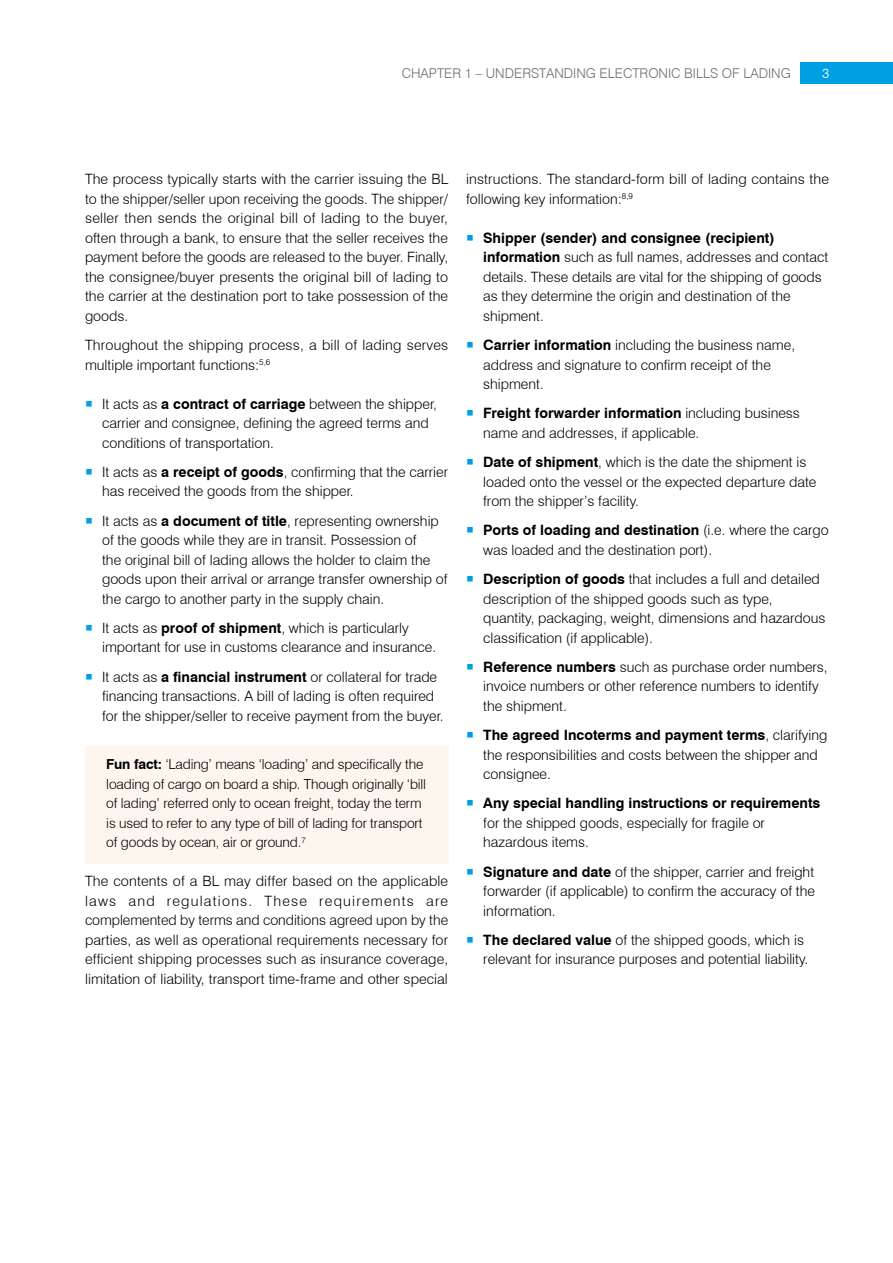
<style>
.page{position:relative;width:893px;height:1263px;background:#fff}
.page>*{position:absolute;margin:0;border:0;box-sizing:border-box;transform-origin:0 0}
.t1{font:300 14.25px/19.5px "Swiss 721 BT";color:#000}
.t2{font:700 14.25px "Swiss 721 BT";color:#000}
.t3{font:300 13.8px/19.5px "Swiss 721 BT";letter-spacing:-.01em;color:#000}
.t4{font:300 13.5px "Swiss 721 BT";color:#706f6f}
.t5{font:300 13.5px "Swiss 721 BT";color:#fff}
.s1{font-weight:700}
</style>
<div class="page">
<div style="left:800px;top:63px;width:93px;height:21px;background:#009fe3"></div>
<div style="left:85px;top:746px;width:363px;height:117px;background:#fcf6ef"></div>
<p class="t4" style="left:402px;top:65px;width:19px">Chapter</p>
<p class="t4" style="left:465px;top:65px;width:40px">1 – Understanding</p>
<p class="t4" style="left:600px;top:65px;width:9px">electronic</p>
<p class="t4" style="left:684px;top:65px;width:8px">bills</p>
<p class="t4" style="left:722px;top:65px;width:31px">of lading</p>
<p class="t5" style="left:822px;top:65px;width:9px">3</p>
<p class="t1" style="left:85px;top:169px;width:365px;text-align:justify">The process typically starts with the carrier issuing the BL to the shipper/seller upon receiving the goods. The shipper/ seller then sends the original bill of lading to the buyer, often through a bank, to ensure that the seller receives the payment before the goods are released to the buyer. Finally, the consignee/buyer presents the original bill of lading to the carrier at the destination port to take possession of the goods.</p>
<p class="t1" style="left:85px;top:335px;width:365px">Throughout the shipping process, a bill of lading serves multiple important functions:<sup>5,6</sup></p>
<p class="t1" style="left:102px;top:394px;width:336px">It acts as <span class="s1">a contract of carriage</span> between the shipper, carrier and consignee, defining the agreed terms and conditions of transportation.</p>
<p class="t1" style="left:102px;top:462px;width:348px">It acts as <span class="s1">a receipt of goods</span>, confirming that the carrier has received the goods from the shipper.</p>
<p class="t1" style="left:102px;top:511px;width:347px">It acts as <span class="s1">a document of title</span>, representing ownership of the goods while they are in transit. Possession of<br>the original bill of lading allows the holder to claim the goods upon their arrival or arrange transfer ownership of the cargo to another party in the supply chain.</p>
<p class="t1" style="left:102px;top:618px;width:336px">It acts as <span class="s1">proof of shipment</span>, which is particularly important for use in customs clearance and insurance.</p>
<p class="t1" style="left:102px;top:667px;width:343px">It acts as <span class="s1">a financial instrument</span> or collateral for trade financing transactions. A bill of lading is often required for the shipper/seller to receive payment from the buyer.</p>
<p class="t3" style="left:106px;top:755px;width:321px"><span class="s1">Fun fact:</span> ‘Lading’ means ‘loading’ and specifically the loading of cargo on board a ship. Though originally ‘bill of lading’ referred only to ocean freight, today the term is used to refer to any type of bill of lading for transport of goods by ocean, air or ground.<sup>7</sup></p>
<p class="t1" style="left:85px;top:871px;width:365px;text-align:justify">The contents of a BL may differ based on the applicable laws and regulations. These requirements are complemented by terms and conditions agreed upon by the parties, as well as operational requirements necessary for efficient shipping processes such as insurance coverage, limitation of liability, transport time-frame and other special</p>
<p class="t1" style="left:466px;top:169px;width:364px">instructions. The standard-form bill of lading contains the following key information:<sup>8,9</sup></p>
<p class="t1" style="left:483px;top:228px;width:347px"><span class="s1">Shipper (sender) and consignee (recipient) information</span> such as full names, addresses and contact details. These details are vital for the shipping of goods as they determine the origin and destination of the shipment.</p>
<p class="t1" style="left:483px;top:335px;width:313px"><span class="s1">Carrier information</span> including the business name, address and signature to confirm receipt of the shipment.</p>
<p class="t1" style="left:483px;top:403px;width:318px"><span class="s1">Freight forwarder information</span> including business name and addresses, if applicable.</p>
<p class="t1" style="left:483px;top:452px;width:335px"><span class="s1">Date of shipment</span>, which is the date the shipment is loaded onto the vessel or the expected departure date from the shipper’s facility.</p>
<p class="t1" style="left:483px;top:520px;width:347px"><span class="s1">Ports of loading and destination</span> (i.e. where the cargo was loaded and the destination port).</p>
<p class="t1" style="left:483px;top:569px;width:344px"><span class="s1">Description of goods</span> that includes a full and detailed description of the shipped goods such as type, quantity, packaging, weight, dimensions and hazardous classification (if applicable).</p>
<p class="t1" style="left:483px;top:657px;width:346px"><span class="s1">Reference numbers</span> such as purchase order numbers, invoice numbers or other reference numbers to identify the shipment.</p>
<p class="t1" style="left:483px;top:725px;width:346px"><span class="s1">The agreed Incoterms and payment terms</span>, clarifying the responsibilities and costs between the shipper and consignee.</p>
<p class="t2" style="left:483px;top:795px;width:339px">Any special handling instructions or requirements</p>
<p class="t1" style="left:483px;top:813px;width:283px">for the shipped goods, especially for fragile or hazardous items.</p>
<p class="t1" style="left:483px;top:862px;width:333px;text-align:justify"><span class="s1">Signature and date</span> of the shipper, carrier and freight forwarder (if applicable) to confirm the accuracy of the information.</p>
<p class="t1" style="left:483px;top:930px;width:327px"><span class="s1">The declared value</span> of the shipped goods, which is relevant for insurance purposes and potential liability.</p>
</div>
